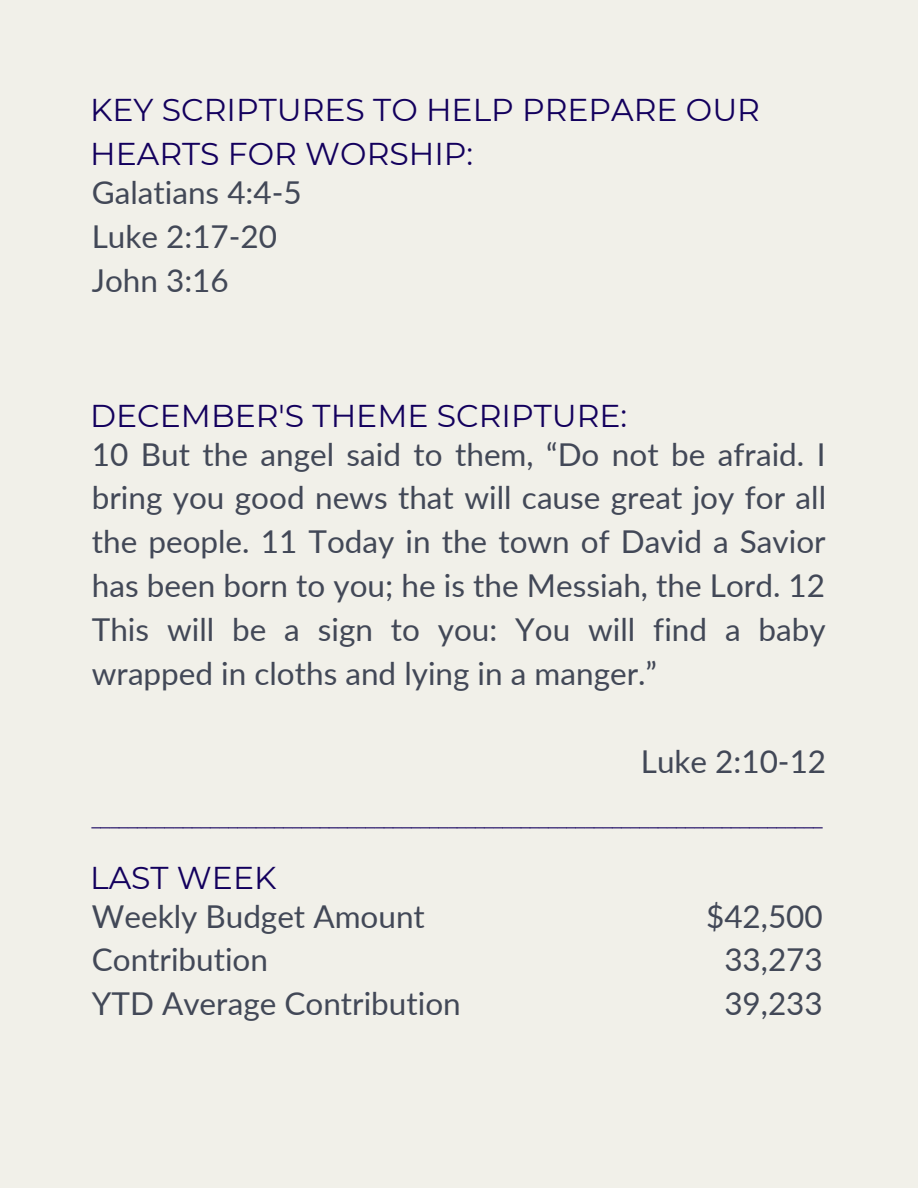
<style>
.page{position:relative;width:918px;height:1188px;background:#f1f0e9}
.page>*{position:absolute;margin:0;border:0;box-sizing:border-box;transform-origin:0 0}
.t1{font:31.5px/43.8px "Lato";color:#424857;text-align:justify}
.t2{font:31.5px/43.8px "Montserrat";color:#13005d}
.t3{font:16.5px "Arimo";color:#13005d}
</style>
<div class="page">
<p class="t2" style="left:90px;top:88px;width:671px">KEY SCRIPTURES TO HELP PREPARE OUR<br>HEARTS FOR WORSHIP:</p>
<p class="t1" style="left:92px;top:170px;width:211px">Galatians 4:4-5</p>
<p class="t1" style="left:92px;top:214px;width:187px">Luke 2:17-20</p>
<p class="t1" style="left:92px;top:258px;width:139px">John 3:16</p>
<p class="t2" style="left:90px;top:394px;width:539px">DECEMBER'S THEME SCRIPTURE:</p>
<p class="t1" style="left:92px;top:432px;width:736px">10 But the angel said to them, “Do not be afraid. I bring you good news that will cause great joy for all the people. 11 Today in the town of David a Savior has been born to you; he is the Messiah, the Lord. 12<br>This will be a sign to you: You will find a baby wrapped in cloths and lying in a manger.”</p>
<p class="t1" style="left:641px;top:739px;width:187px">Luke 2:10-12</p>
<p class="t3" style="left:92px;top:811px;width:732px">________________________________________________________________________________</p>
<p class="t2" style="left:90px;top:856px;width:188px">LAST WEEK</p>
<p class="t1" style="left:92px;top:893px;width:335px">Weekly Budget Amount</p>
<p class="t1" style="left:92px;top:937px;width:178px">Contribution</p>
<p class="t1" style="left:92px;top:981px;width:370px">YTD Average Contribution</p>
<p class="t1" style="left:706px;top:893px;width:118px">$42,500</p>
<p class="t1" style="left:724px;top:937px;width:100px">33,273</p>
<p class="t1" style="left:724px;top:981px;width:100px">39,233</p>
</div>
